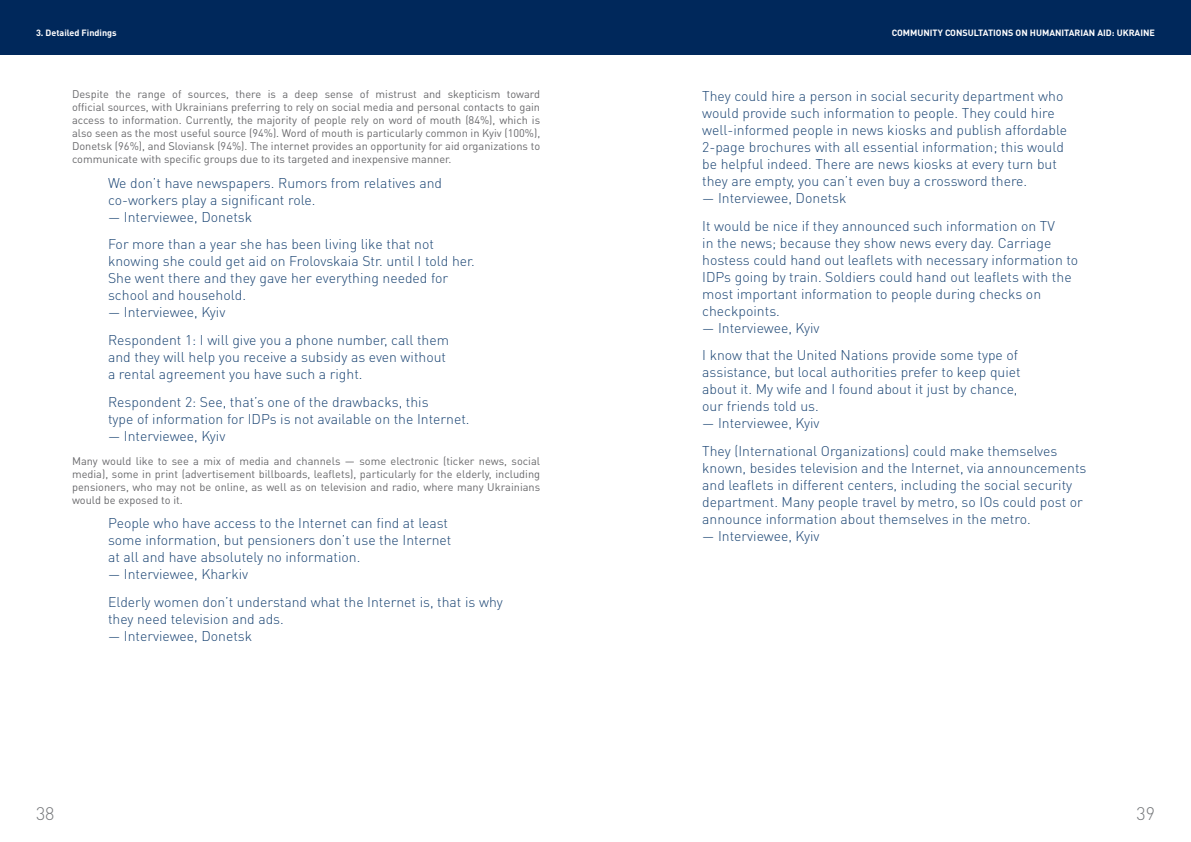
<style>
.page{position:relative;width:1191px;height:842px;background:#fff}
.page>*{position:absolute;margin:0;border:0;box-sizing:border-box;transform-origin:0 0}
.t1{font:300 18px "DIN Pro";color:#76787b}
.QUOTE_LIGHT_SA_15{font:300 14px/17px "DIN Pro";color:#1a4473}
.TEXT_11_13_SA__1{font:11px/13px "DIN Pro";color:#69696c;text-align:justify}
.t2{font:700 10px "DIN Pro";color:#fff}
.t3{font:700 9px "DIN Pro";color:#fff}
</style>
<div class="page">
<div style="left:595px;top:0;width:596px;height:54px;background:#00285b"></div>
<div style="left:0;top:0;width:595px;height:54px;background:#00285b"></div>
<p class="t2" style="left:36px;top:26px;width:90px">Name of Document</p>
<p class="t3" style="left:36px;top:27px;width:82px">3. Detailed Findings</p>
<p class="t3" style="left:891px;top:27px;width:265px">COMMUNITY CONSULTATIONS ON HUMANITARIAN AID: UKRAINE</p>
<p class="TEXT_11_13_SA__1" style="left:72px;top:87px;width:470px">Despite the range of sources, there is a deep sense of mistrust and skepticism toward official sources, with Ukrainians preferring to rely on social media and personal contacts to gain access to information. Currently, the majority of people rely on word of mouth (84%), which is also seen as the most useful source (94%). Word of mouth is particularly common in Kyiv (100%), Donetsk (96%), and Sloviansk (94%). The internet provides an opportunity for aid organizations to communicate with specific groups due to its targeted and inexpensive manner.</p>
<p class="QUOTE_LIGHT_SA_15" style="left:108px;top:173px;width:335px">We don’t have newspapers. Rumors from relatives and co-workers play a significant role.</p>
<p class="QUOTE_LIGHT_SA_15" style="left:108px;top:207px;width:146px">— Interviewee, Donetsk</p>
<p class="QUOTE_LIGHT_SA_15" style="left:108px;top:235px;width:368px">For more than a year she has been living like that not knowing she could get aid on Frolovskaia Str. until I told her.<br>She went there and they gave her everything needed for school and household.</p>
<p class="QUOTE_LIGHT_SA_15" style="left:108px;top:303px;width:119px">— Interviewee, Kyiv</p>
<p class="QUOTE_LIGHT_SA_15" style="left:108px;top:331px;width:342px">Respondent 1: I will give you a phone number, call them and they will help you receive a subsidy as even without a rental agreement you have such a right.</p>
<p class="QUOTE_LIGHT_SA_15" style="left:108px;top:393px;width:363px">Respondent 2: See, that’s one of the drawbacks, this<br>type of information for IDPs is not available on the Internet.</p>
<p class="QUOTE_LIGHT_SA_15" style="left:108px;top:427px;width:119px">— Interviewee, Kyiv</p>
<p class="TEXT_11_13_SA__1" style="left:72px;top:454px;width:470px">Many would like to see a mix of media and channels — some electronic (ticker news, social media), some in print (advertisement billboards, leaflets), particularly for the elderly, including pensioners, who may not be online, as well as on television and radio, where many Ukrainians would be exposed to it.</p>
<p class="QUOTE_LIGHT_SA_15" style="left:108px;top:514px;width:345px">People who have access to the Internet can find at least some information, but pensioners don’t use the Internet at all and have absolutely no information.</p>
<p class="QUOTE_LIGHT_SA_15" style="left:108px;top:565px;width:142px">— Interviewee, Kharkiv</p>
<p class="QUOTE_LIGHT_SA_15" style="left:108px;top:593px;width:396px">Elderly women don’t understand what the Internet is, that is why they need television and ads.</p>
<p class="QUOTE_LIGHT_SA_15" style="left:108px;top:627px;width:146px">— Interviewee, Donetsk</p>
<p class="QUOTE_LIGHT_SA_15" style="left:702px;top:87px;width:366px">They could hire a person in social security department who would provide such information to people. They could hire well-informed people in news kiosks and publish affordable 2-page brochures with all essential information; this would be helpful indeed. There are news kiosks at every turn but they are empty, you can’t even buy a crossword there.</p>
<p class="QUOTE_LIGHT_SA_15" style="left:702px;top:189px;width:146px">— Interviewee, Donetsk</p>
<p class="QUOTE_LIGHT_SA_15" style="left:702px;top:216px;width:377px">It would be nice if they announced such information on TV<br>in the news; because they show news every day. Carriage hostess could hand out leaflets with necessary information to IDPs going by train. Soldiers could hand out leaflets with the most important information to people during checks on checkpoints.</p>
<p class="QUOTE_LIGHT_SA_15" style="left:702px;top:318px;width:119px">— Interviewee, Kyiv</p>
<p class="QUOTE_LIGHT_SA_15" style="left:702px;top:346px;width:320px">I know that the United Nations provide some type of assistance, but local authorities prefer to keep quiet about it. My wife and I found about it just by chance, our friends told us.</p>
<p class="QUOTE_LIGHT_SA_15" style="left:702px;top:414px;width:119px">— Interviewee, Kyiv</p>
<p class="QUOTE_LIGHT_SA_15" style="left:702px;top:442px;width:386px">They (International Organizations) could make themselves known, besides television and the Internet, via announcements and leaflets in different centers, including the social security department. Many people travel by metro, so IOs could post or announce information about themselves in the metro.</p>
<p class="QUOTE_LIGHT_SA_15" style="left:702px;top:527px;width:119px">— Interviewee, Kyiv</p>
<p class="t1" style="left:36px;top:801px;width:20px">38</p>
<p class="t1" style="left:1136px;top:801px;width:20px">39</p>
</div>
